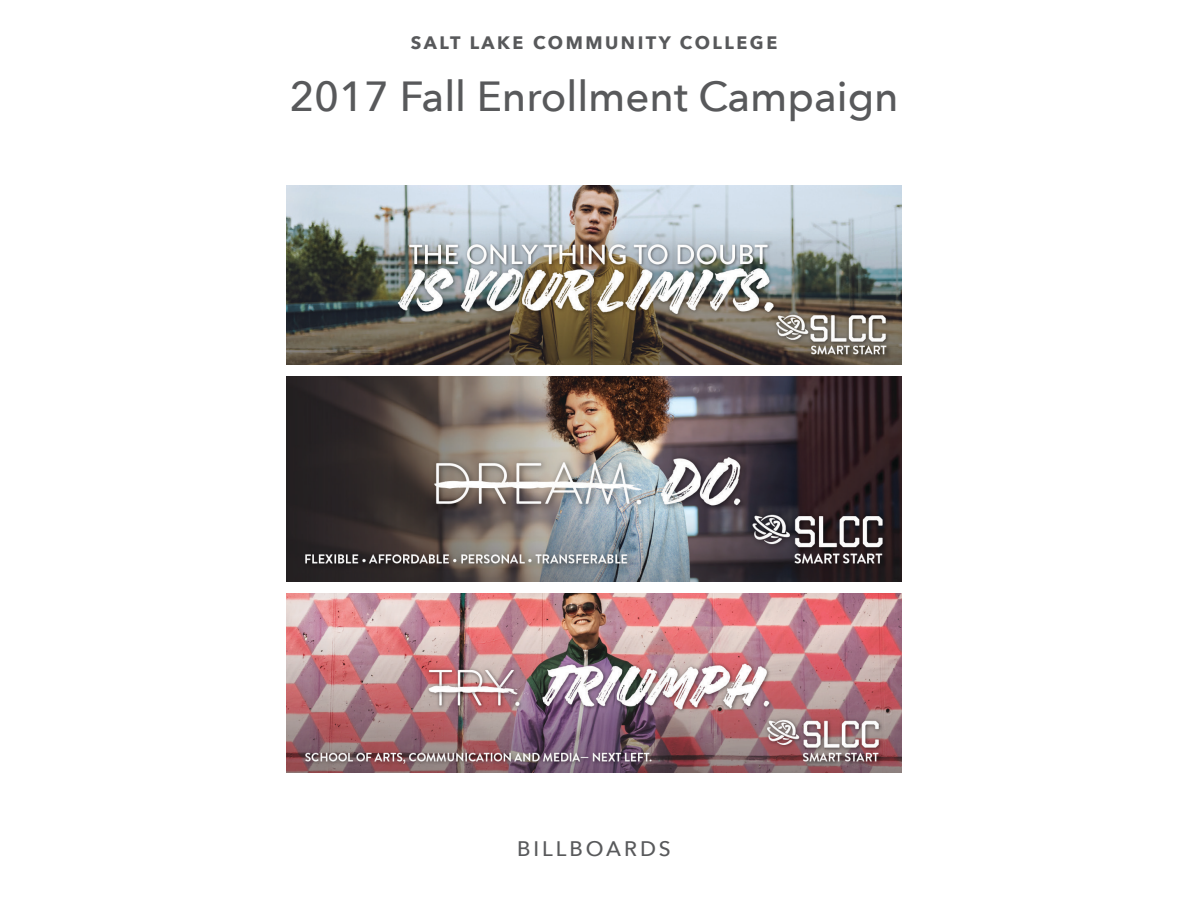
<style>
.page{position:relative;width:1188px;height:918px;background:#fff}
.page>*{position:absolute;margin:0;border:0;box-sizing:border-box;transform-origin:0 0}
.t1{font:500 42px "Avenir Next";color:#58595b}
.t2{font:500 21px "Avenir Next";letter-spacing:.14em;color:#58595b}
.t3{font:700 18px "Avenir Next";letter-spacing:.14em;color:#58595b}
</style>
<div class="page">
<img style="left:286px;top:185px;width:616px;height:180px">
<img style="left:286px;top:376px;width:616px;height:205px">
<img style="left:286px;top:593px;width:616px;height:180px">
<p class="t3" style="left:411px;top:27px;width:368px">SALT LAKE COMMUNITY COLLEGE</p>
<p class="t1" style="left:289px;top:61px;width:611px">2017 Fall Enrollment Campaign</p>
<p class="t2" style="left:517px;top:831px;width:155px">BILLBOARDS</p>
</div>
